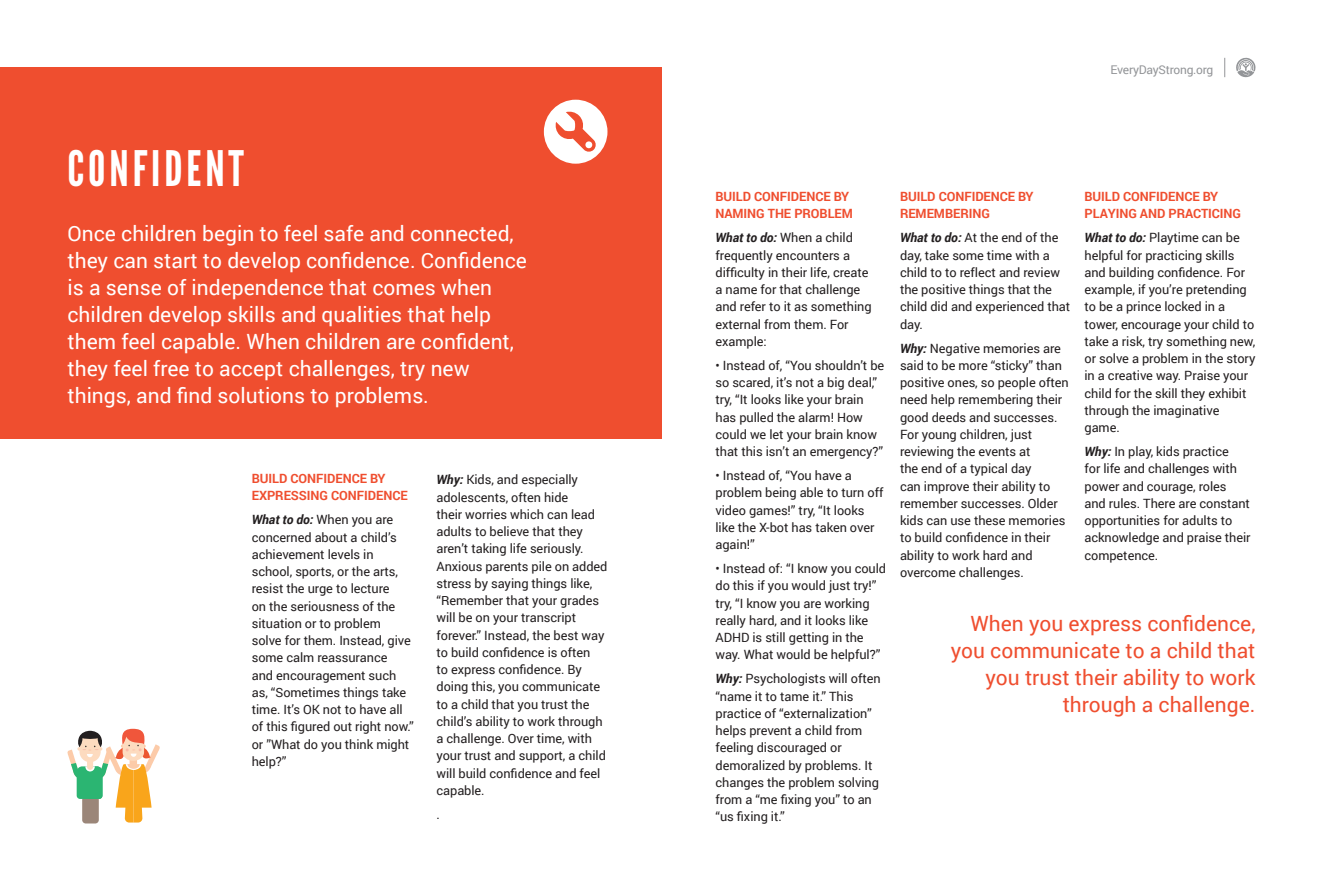
<style>
.page{position:relative;width:1323px;height:891px;background:#fff}
.page>*{position:absolute;margin:0;border:0;box-sizing:border-box;transform-origin:0 0}
.t1{font:48.9px "League Gothic";letter-spacing:.08em;color:#fff}
.t2{font:21px/27px "Roboto";color:#fff}
.t3{font:21px/27px "Roboto";color:#ef4e2f;text-align:right}
.t4{font:12.75px/17.2px "Roboto";letter-spacing:-.005em;color:#231f20}
.t5{font:700 12.75px/17.2px "Roboto";letter-spacing:-.005em;color:#ef4e2f}
.t6{font:12px "Roboto";letter-spacing:-.02em;color:#939598}
.s1{font-weight:700;font-style:italic}
</style>
<div class="page">
<div style="left:0;top:68px;width:662px;height:371px;background:#ef4e2f"></div>
<div style="left:544px;top:100px;width:63px;height:64px;background:#fff;border-radius:50%"></div>
<svg style="left:555px;top:111px;width:41px;height:41px"></svg>
<svg style="left:82px;top:796px;width:17px;height:28px"></svg>
<svg style="left:67px;top:729px;width:93px;height:94px"></svg>
<svg style="left:1236px;top:57px;width:20px;height:21px"></svg>
<svg style="left:1224px;top:58px;width:1px;height:19px"></svg>
<p class="t1" style="left:68px;top:140px;width:178px">CONFIDENT</p>
<p class="t2" style="left:68px;top:219px;width:461px">Once children begin to feel safe and connected, they can start to develop confidence. Confidence is a sense of independence that comes when children develop skills and qualities that help them feel capable. When children are confident, they feel free to accept challenges, try new things, and find solutions to problems.</p>
<p class="t5" style="left:252px;top:469px;width:157px">BUILD CONFIDENCE BY<br>EXPRESSING CONFIDENCE</p>
<p class="t4" style="left:252px;top:511px;width:164px"><span class="s1">What to do:</span> When you are concerned about a child’s achievement levels in school, sports, or the arts, resist the urge to lecture<br>on the seriousness of the situation or to problem solve for them. Instead, give some calm reassurance<br>and encouragement such as, “Sometimes things take time. It’s OK not to have all of this figured out right now.” or ”What do you think might help?”</p>
<p class="t4" style="left:436px;top:471px;width:172px"><span class="s1">Why:</span> Kids, and especially adolescents, often hide<br>their worries which can lead adults to believe that they aren’t taking life seriously.<br>Anxious parents pile on added stress by saying things like, “Remember that your grades will be on your transcript forever.” Instead, the best way to build confidence is often<br>to express confidence. By doing this, you communicate to a child that you trust the child’s ability to work through a challenge. Over time, with your trust and support, a child will build confidence and feel capable.</p>
<p class="t4" style="left:436px;top:805px;width:5px">.</p>
<p class="t6" style="left:1111px;top:61px;width:104px">EveryDayStrong.org</p>
<p class="t5" style="left:716px;top:187px;width:139px">BUILD CONFIDENCE BY<br>NAMING THE PROBLEM</p>
<p class="t4" style="left:716px;top:229px;width:158px"><span class="s1">What to do:</span> When a child frequently encounters a difficulty in their life, create a name for that challenge and refer to it as something external from them. For example:</p>
<p class="t4" style="left:716px;top:356px;width:170px">• Instead of, “You shouldn’t be so scared, it’s not a big deal,” try, “It looks like your brain has pulled the alarm! How could we let your brain know that this isn’t an emergency?”</p>
<p class="t4" style="left:716px;top:466px;width:169px">• Instead of, “You have a problem being able to turn off video games!” try, “It looks like the X-bot has taken over again!”</p>
<p class="t4" style="left:716px;top:559px;width:172px">• Instead of: “I know you could do this if you would just try!” try, “I know you are working really hard, and it looks like<br>ADHD is still getting in the way. What would be helpful?”</p>
<p class="t4" style="left:716px;top:670px;width:167px"><span class="s1">Why:</span> Psychologists will often “name it to tame it.” This practice of “externalization” helps prevent a child from feeling discouraged or demoralized by problems. It changes the problem solving from a “me fixing you” to an “us fixing it.”</p>
<p class="t5" style="left:900px;top:187px;width:135px">BUILD CONFIDENCE BY<br>REMEMBERING</p>
<p class="t4" style="left:900px;top:229px;width:172px"><span class="s1">What to do:</span> At the end of the day, take some time with a child to to reflect and review the positive things that the child did and experienced that day.</p>
<p class="t4" style="left:900px;top:339px;width:170px"><span class="s1">Why:</span> Negative memories are said to be more “sticky” than positive ones, so people often need help remembering their good deeds and successes.<br>For young children, just reviewing the events at<br>the end of a typical day<br>can improve their ability to remember successes. Older kids can use these memories to build confidence in their ability to work hard and overcome challenges.</p>
<p class="t5" style="left:1084px;top:187px;width:158px">BUILD CONFIDENCE BY<br>PLAYING AND PRACTICING</p>
<p class="t4" style="left:1084px;top:229px;width:172px"><span class="s1">What to do:</span> Playtime can be helpful for practicing skills and building confidence. For example, if you’re pretending to be a prince locked in a tower, encourage your child to take a risk, try something new, or solve a problem in the story in a creative way. Praise your child for the skill they exhibit through the imaginative game.</p>
<p class="t4" style="left:1084px;top:442px;width:168px"><span class="s1">Why:</span> In play, kids practice<br>for life and challenges with power and courage, roles and rules. There are constant opportunities for adults to acknowledge and praise their competence.</p>
<p class="t3" style="left:951px;top:609px;width:306px">When you express confidence, you communicate to a child that you trust their ability to work through a challenge.</p>
</div>
